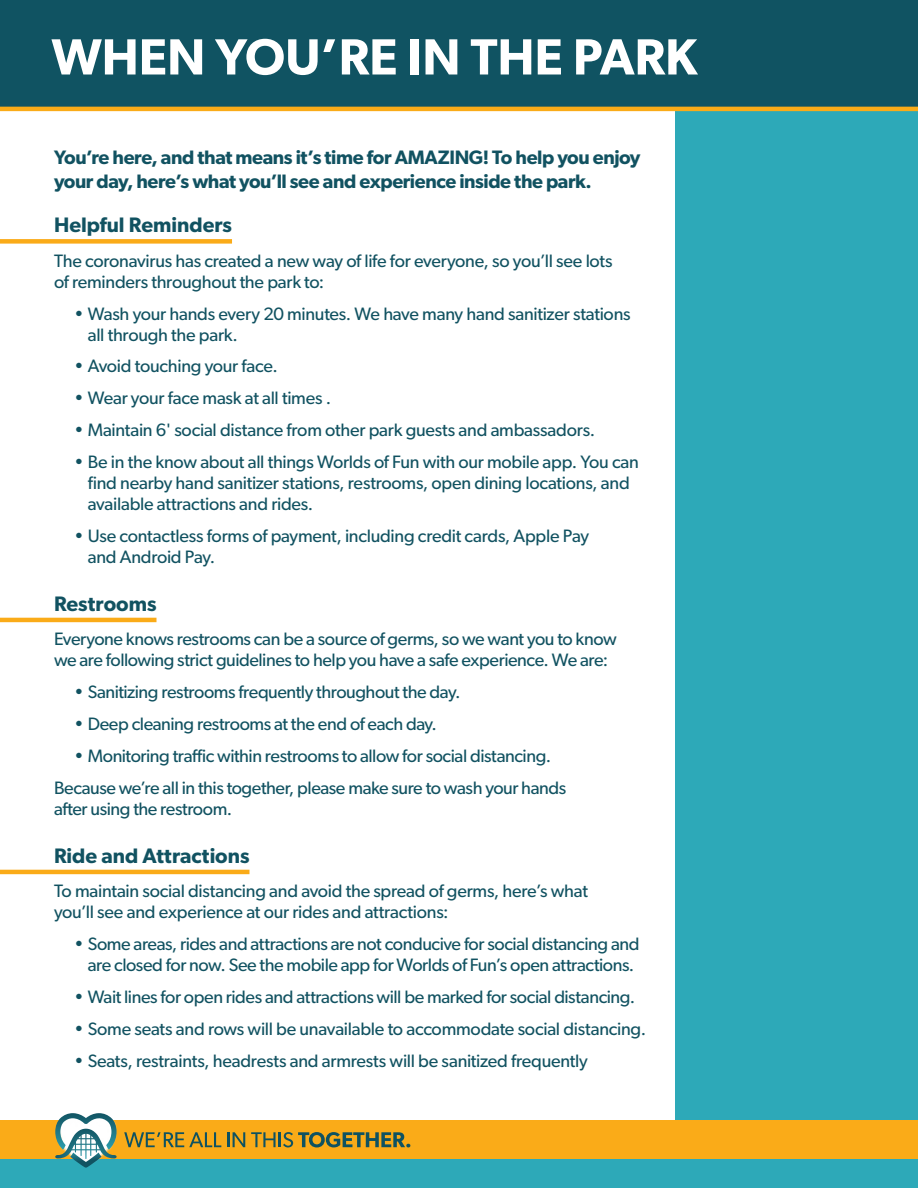
<style>
.page{position:relative;width:918px;height:1188px;background:#fff}
.page>*{position:absolute;margin:0;border:0;box-sizing:border-box;transform-origin:0 0}
.t1{font:600 51px "Gibson";color:#fff}
.t2{font:600 21px "Gibson";color:#115261}
.t3{font:600 19.5px/24px "Gibson";letter-spacing:-.02em;color:#115261}
.t4{font:18px/21px "Gibson";letter-spacing:-.02em;color:#115261}
</style>
<div class="page">
<div style="left:675px;top:64px;width:243px;height:1094px;background:#2da9b8"></div>
<div style="left:0;top:239px;width:232px;height:5px;background:#faab18"></div>
<hr style="left:0;top:618px;width:156px;height:4px;background:#faab18">
<hr style="left:0;top:870px;width:249px;height:4px;background:#faab18">
<div style="left:0;top:0;width:918px;height:109px;background:#105362"></div>
<hr style="left:0;top:107px;width:918px;height:4px;background:#faab18">
<div style="left:0;top:1120px;width:918px;height:39px;background:#faab18"></div>
<div style="left:0;top:1159px;width:918px;height:29px;background:#2da9b8"></div>
<svg style="left:133px;top:1132px;width:88px;height:15px"></svg>
<svg style="left:227px;top:1132px;width:18px;height:15px"></svg>
<svg style="left:251px;top:1132px;width:159px;height:15px"></svg>
<img style="left:124px;top:1132px;width:9px;height:16px">
<svg style="left:55px;top:1113px;width:62px;height:55px"></svg>
<h1 class="t1" style="left:52px;top:26px;width:647px">WHEN YOU’RE IN THE PARK</h1>
<p class="t3" style="left:54px;top:145px;width:588px">You’re here, and that means it’s time for AMAZING! To help you enjoy your day, here’s what you’ll see and experience inside the park.</p>
<p class="t2" style="left:54px;top:213px;width:180px">Helpful Reminders</p>
<p class="t4" style="left:54px;top:250px;width:560px">The coronavirus has created a new way of life for everyone, so you’ll see lots of reminders throughout the park to:</p>
<p class="t4" style="left:88px;top:303px;width:544px;text-indent:-14px">• Wash your hands every 20 minutes. We have many hand sanitizer stations all through the park.</p>
<p class="t4" style="left:74px;top:355px;width:205px">• Avoid touching your face.</p>
<p class="t4" style="left:74px;top:387px;width:258px">• Wear your face mask at all times .</p>
<p class="t4" style="left:74px;top:419px;width:522px">• Maintain 6' social distance from other park guests and ambassadors.</p>
<p class="t4" style="left:88px;top:451px;width:553px;text-indent:-14px">• Be in the know about all things Worlds of Fun with our mobile app. You can find nearby hand sanitizer stations, restrooms, open dining locations, and available attractions and rides.</p>
<p class="t4" style="left:88px;top:525px;width:503px;text-indent:-14px">• Use contactless forms of payment, including credit cards, Apple Pay and Android Pay.</p>
<p class="t2" style="left:54px;top:591px;width:104px">Restrooms</p>
<p class="t4" style="left:54px;top:628px;width:564px">Everyone knows restrooms can be a source of germs, so we want you to know we are following strict guidelines to help you have a safe experience. We are:</p>
<p class="t4" style="left:74px;top:681px;width:388px">• Sanitizing restrooms frequently throughout the day.</p>
<p class="t4" style="left:74px;top:713px;width:364px">• Deep cleaning restrooms at the end of each day.</p>
<p class="t4" style="left:54px;top:739px;width:514px;line-height:31.8px;text-align:center">• Monitoring traffic within restrooms to allow for social distancing.<br>Because we’re all in this together, please make sure to wash your hands</p>
<p class="t4" style="left:54px;top:798px;width:180px">after using the restroom.</p>
<p class="t2" style="left:54px;top:843px;width:197px">Ride and Attractions</p>
<p class="t4" style="left:54px;top:880px;width:536px">To maintain social distancing and avoid the spread of germs, here’s what you’ll see and experience at our rides and attractions:</p>
<p class="t4" style="left:74px;top:933px;width:567px;text-align:center">• Some areas, rides and attractions are not conducive for social distancing and are closed for now. See the mobile app for Worlds of Fun’s open attractions.</p>
<p class="t4" style="left:74px;top:986px;width:563px">• Wait lines for open rides and attractions will be marked for social distancing.</p>
<p class="t4" style="left:74px;top:1018px;width:573px">• Some seats and rows will be unavailable to accommodate social distancing.</p>
<p class="t4" style="left:74px;top:1050px;width:515px">• Seats, restraints, headrests and armrests will be sanitized frequently</p>
</div>
